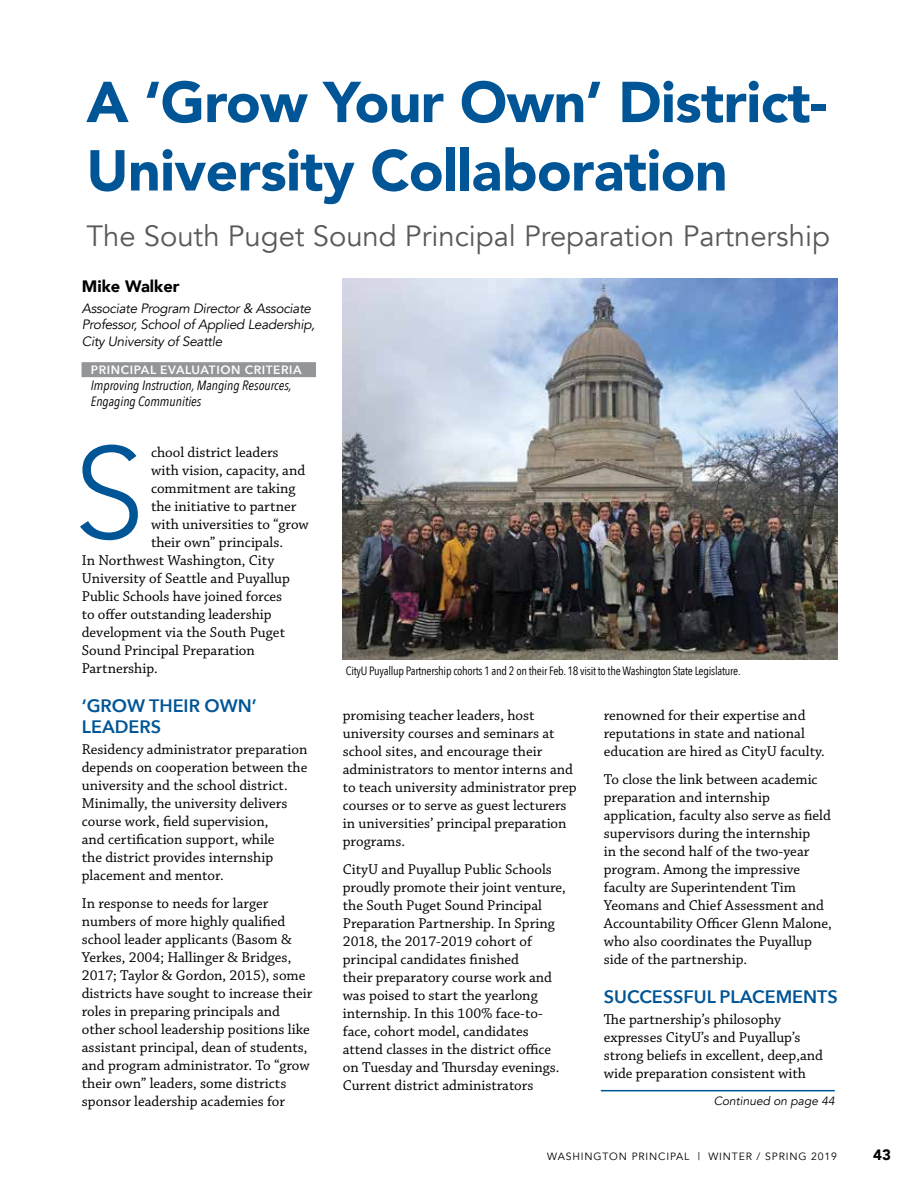
<style>
.page{position:relative;width:918px;height:1188px;background:#fff}
.page>*{position:absolute;margin:0;border:0;box-sizing:border-box;transform-origin:0 0}
.t1{font:300 128.55px "Avenir";color:#005596}
.t2{font:900 57px/68.4px "Avenir";letter-spacing:-.01em;color:#005596}
.t3{font:29.25px "Avenir";color:#58595b}
.t4{font:600 18px/21px "Avenir Next";color:#005596}
.t5{font:900 16.5px "Avenir";color:#000}
.t6{font:15px/18px "Chaparral Pro";color:#000}
.t7{font:900 15px "Avenir";color:#000}
.t8{font:italic 13.5px/16.5px "Avenir";letter-spacing:-.02em;color:#000}
.t9{font:italic 13.5px/15.8px "Avenir Next Condensed";color:#000}
.t10{font:12px "Avenir Next Condensed";letter-spacing:-.02em;color:#000}
.t11{font:600 12px "Avenir Next";letter-spacing:.05em;color:#fff}
.t12{font:italic 12px "Avenir";color:#000}
.t13{font:10.5px "Avenir";letter-spacing:.08em;color:#000}
</style>
<div class="page">
<hr style="left:601px;top:1090px;width:234px;height:1px;background:#005596">
<div style="left:82px;top:362px;width:234px;height:15px;background:#939598"></div>
<img style="left:343px;top:279px;width:495px;height:381px">
<h2 class="t2" style="left:86px;top:67px;width:742px">A ‘Grow Your Own’ District-<br>University Collaboration</h2>
<h3 class="t3" style="left:86px;top:218px;width:745px">The South Puget Sound Principal Preparation Partnership</h3>
<p class="t5" style="left:82px;top:272px;width:99px">Mike Walker</p>
<p class="t8" style="left:82px;top:300px;width:235px">Associate Program Director &amp; Associate<br>Professor, School of Applied Leadership,<br>City University of Seattle</p>
<p class="t11" style="left:91px;top:360px;width:212px">PRINCIPAL EVALUATION CRITERIA</p>
<p class="t9" style="left:91px;top:378px;width:202px">Improving Instruction, Manging Resources,<br>Engaging Communities</p>
<h1 class="t1" style="left:73px;top:418px;width:73px">S</h1>
<p class="t6" style="left:151px;top:443px;width:129px">chool district leaders</p>
<p class="t6" style="left:151px;top:461px;width:156px">with vision, capacity, and</p>
<p class="t6" style="left:151px;top:479px;width:146px">commitment are taking</p>
<p class="t6" style="left:151px;top:497px;width:147px">the initiative to partner</p>
<p class="t6" style="left:151px;top:515px;width:159px">with universities to “grow</p>
<p class="t6" style="left:151px;top:533px;width:134px">their own” principals.</p>
<p class="t6" style="left:82px;top:551px;width:194px">In Northwest Washington, City</p>
<p class="t6" style="left:82px;top:569px;width:210px">University of Seattle and Puyallup</p>
<p class="t6" style="left:82px;top:587px;width:202px">Public Schools have joined forces</p>
<p class="t6" style="left:82px;top:605px;width:191px">to offer outstanding leadership</p>
<p class="t6" style="left:82px;top:623px;width:205px">development via the South Puget</p>
<p class="t6" style="left:82px;top:641px;width:175px">Sound Principal Preparation</p>
<p class="t6" style="left:82px;top:659px;width:78px">Partnership.</p>
<p class="t4" style="left:82px;top:694px;width:176px">‘GROW THEIR OWN’<br>LEADERS</p>
<p class="t6" style="left:82px;top:740px;width:227px">Residency administrator preparation depends on cooperation between the university and the school district.<br>Minimally, the university delivers course work, field supervision,<br>and certification support, while<br>the district provides internship placement and mentor.</p>
<p class="t6" style="left:82px;top:895px;width:232px">In response to needs for larger numbers of more highly qualified school leader applicants (Basom &amp; Yerkes, 2004; Hallinger &amp; Bridges, 2017; Taylor &amp; Gordon, 2015), some districts have sought to increase their roles in preparing principals and other school leadership positions like assistant principal, dean of students, and program administrator. To “grow their own” leaders, some districts sponsor leadership academies for</p>
<p class="t10" style="left:346px;top:660px;width:396px">CityU Puyallup Partnership cohorts 1 and 2 on their Feb. 18 visit to the Washington State Legislature.</p>
<p class="t6" style="left:343px;top:707px;width:235px">promising teacher leaders, host university courses and seminars at school sites, and encourage their administrators to mentor interns and to teach university administrator prep courses or to serve as guest lecturers in universities’ principal preparation programs.</p>
<p class="t6" style="left:343px;top:861px;width:224px">CityU and Puyallup Public Schools proudly promote their joint venture, the South Puget Sound Principal Preparation Partnership. In Spring 2018, the 2017-2019 cohort of principal candidates finished<br>their preparatory course work and was poised to start the yearlong internship. In this 100% face-to&shy;face, cohort model, candidates attend classes in the district office on Tuesday and Thursday evenings.<br>Current district administrators</p>
<p class="t6" style="left:604px;top:707px;width:223px">renowned for their expertise and reputations in state and national education are hired as CityU faculty.</p>
<p class="t6" style="left:604px;top:771px;width:230px">To close the link between academic preparation and internship application, faculty also serve as field supervisors during the internship<br>in the second half of the two-year program. Among the impressive faculty are Superintendent Tim Yeomans and Chief Assessment and Accountability Officer Glenn Malone, who also coordinates the Puyallup side of the partnership.</p>
<p class="t4" style="left:604px;top:986px;width:235px">SUCCESSFUL PLACEMENTS</p>
<p class="t6" style="left:604px;top:1011px;width:221px">The partnership’s philosophy expresses CityU’s and Puyallup’s strong beliefs in excellent, deep,and wide preparation consistent with</p>
<p class="t12" style="left:714px;top:1094px;width:123px">Continued on page 44</p>
<p class="t13" style="left:547px;top:1150px;width:291px">WASHINGTON PRINCIPAL | WINTER / SPRING 2019</p>
<p class="t7" style="left:873px;top:1142px;width:19px">43</p>
</div>
